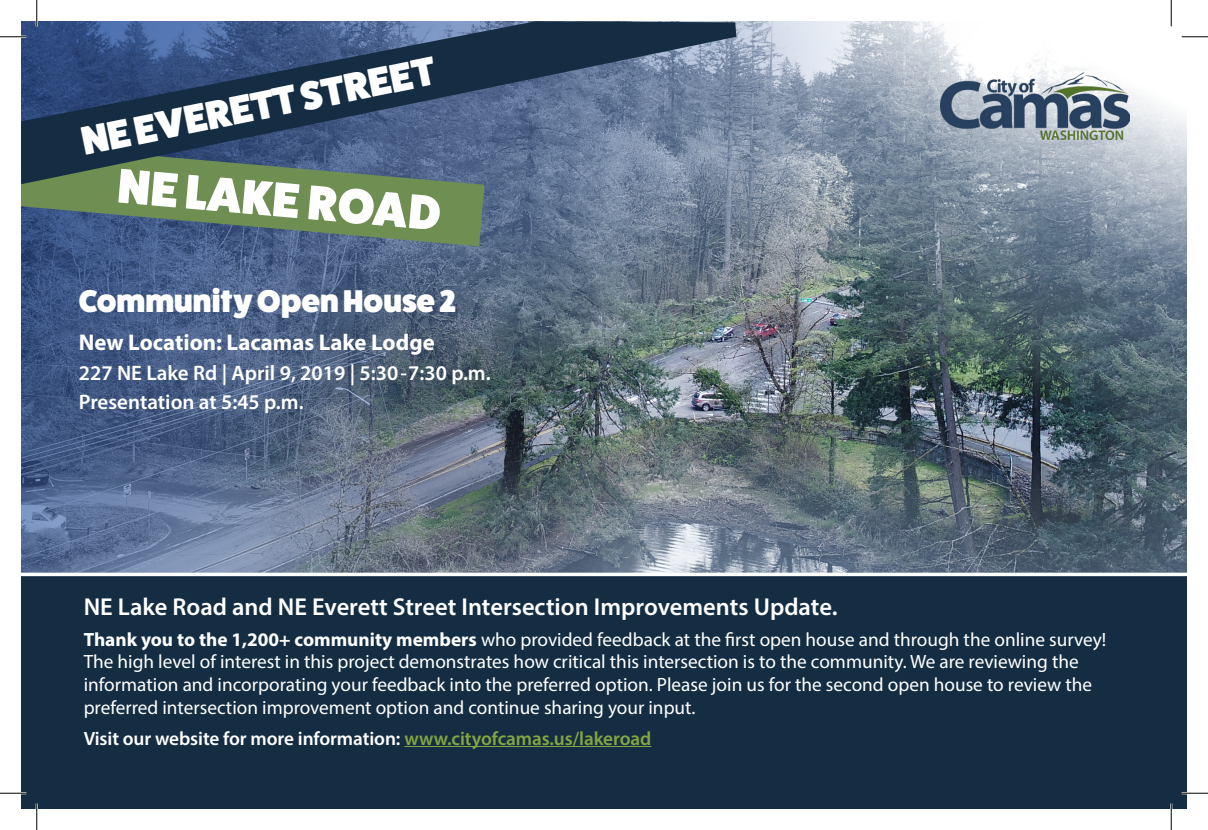
<style>
.page{position:relative;width:1208px;height:830px;background:#fff}
.page>*{position:absolute;margin:0;border:0;box-sizing:border-box;transform-origin:0 0}
.t1{font:800 49px "Fat Frank";color:#fff}
.t2{font:800 40.25px "Fat Frank";color:#fff}
.t3{font:800 31.5px "Fat Frank";color:#fff}
.body_text{font:600 24.5px "Myriad Pro";color:#fff}
.body_gtext2{font:700 22.75px "Myriad Pro";color:#fff}
.Head3{font:600 21px "Myriad Pro";color:#fff}
.body_text-2{font:19.25px/22.8px "Myriad Pro";color:#fff}
.body_text-3{font:600 19.25px "Myriad Pro";letter-spacing:-.005em;color:#fff}
.s1{font-weight:700}
.s2{color:#85a542}
</style>
<div class="page">
<img style="left:21px;top:184px;width:1150px;height:388px">
<svg style="left:728px;top:21px;width:458px;height:248px"></svg>
<div style="left:21px;top:574px;width:1165px;height:234px;background:#142d42"></div>
<svg style="left:21px;top:184px;width:463px;height:62px;background:#607d63"></svg>
<svg style="left:21px;top:21px;width:715px;height:163px;background:#415975"></svg>
<svg style="left:21px;top:572px;width:1165px;height:4px"></svg>
<img style="left:940px;top:72px;width:189px;height:68px">
<hr style="left:404px;top:746px;width:247px;height:1px;background:#85a542">
<hr style="left:0;top:36px;width:26px;height:2px;background:#fff">
<hr style="left:1181px;top:36px;width:27px;height:2px;background:#fff">
<hr style="left:0;top:792px;width:26px;height:2px;background:#fff">
<hr style="left:1181px;top:792px;width:27px;height:2px;background:#fff">
<hr style="left:36px;top:0;width:2px;height:26px;background:#fff">
<hr style="left:36px;top:803px;width:2px;height:27px;background:#fff">
<hr style="left:1170px;top:0;width:2px;height:26px;background:#fff">
<hr style="left:1170px;top:803px;width:2px;height:27px;background:#fff">
<svg style="left:0;top:36px;width:26px;height:1px"></svg>
<svg style="left:1181px;top:36px;width:27px;height:1px"></svg>
<svg style="left:0;top:792px;width:26px;height:1px"></svg>
<svg style="left:1181px;top:792px;width:27px;height:1px"></svg>
<svg style="left:36px;top:0;width:1px;height:26px"></svg>
<svg style="left:36px;top:803px;width:1px;height:27px"></svg>
<svg style="left:1170px;top:0;width:1px;height:26px"></svg>
<svg style="left:1170px;top:803px;width:1px;height:27px"></svg>
<p class="t2" style="left:77px;top:121px;width:362px;rotate:-12deg">NE EVERETT STREET</p>
<p class="t1" style="left:120px;top:158px;width:325px;rotate:5deg">NE LAKE ROAD</p>
<p class="t3" style="left:79px;top:283px;width:378px">Community Open House 2</p>
<p class="body_gtext2" style="left:79px;top:327px;width:357px">New Location: Lacamas Lake Lodge</p>
<p class="Head3" style="left:79px;top:359px;width:413px">227 NE Lake Rd | April 9, 2019 | 5:30-7:30 p.m.</p>
<p class="Head3" style="left:79px;top:389px;width:226px">Presentation at 5:45 p.m.</p>
<p class="body_text" style="left:84px;top:591px;width:755px">NE Lake Road and NE Everett Street Intersection Improvements Update.</p>
<p class="body_text-2" style="left:84px;top:627px;width:1024px"><span class="s1">Thank you to the 1,200+ community members</span> who provided feedback at the first open house and through the online survey!<br>The high level of interest in this project demonstrates how critical this intersection is to the community. We are reviewing the information and incorporating your feedback into the preferred option. Please join us for the second open house to review the preferred intersection improvement option and continue sharing your input.</p>
<p class="body_text-3" style="left:84px;top:725px;width:569px">Visit our website for more information: <span class="s2">www.cityofcamas.us/lakeroad</span></p>
</div>
